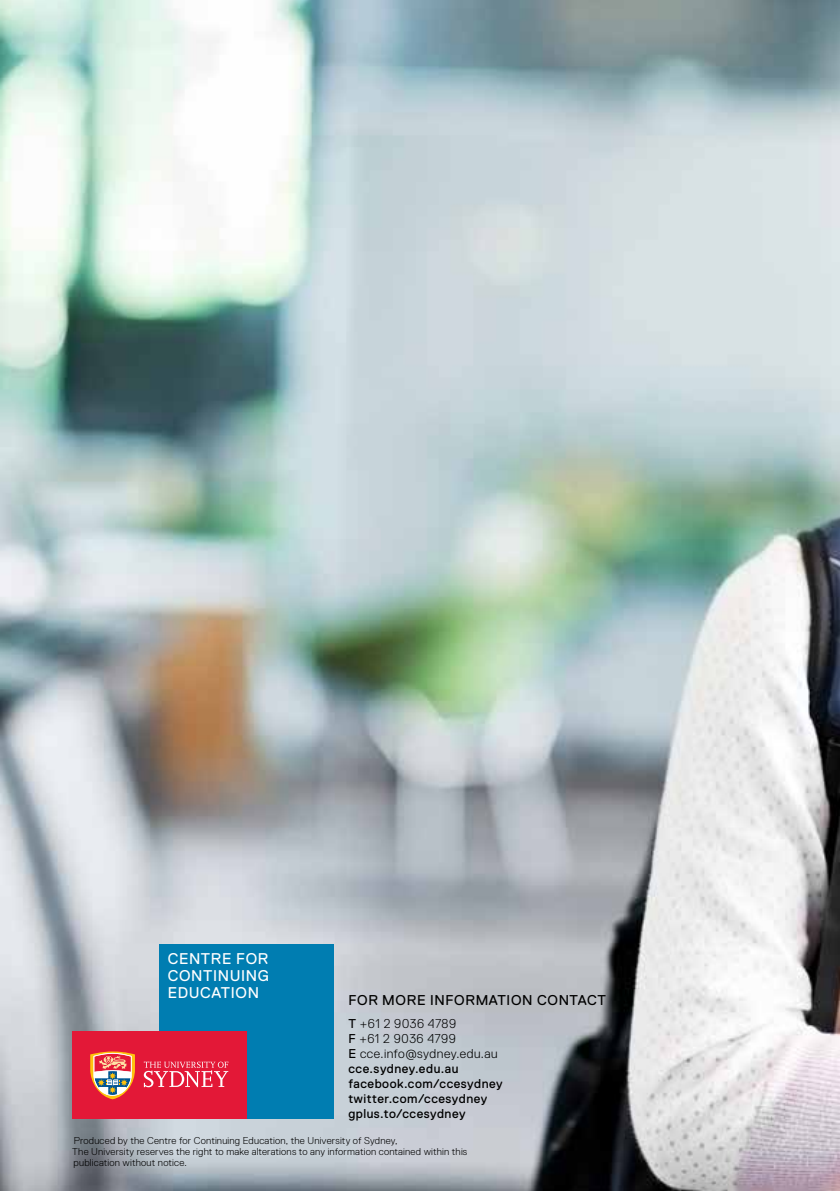
<style>
.page{position:relative;width:840px;height:1191px;background:#fff}
.page>*{position:absolute;margin:0;border:0;box-sizing:border-box;transform-origin:0 0}
.t1{font:15.6px "Replica Std";letter-spacing:.04em;color:#fff}
.t2{font:14.2px "Replica Std";letter-spacing:.05em;color:#000}
.t3{font:12.8px/15px "Replica Std";letter-spacing:.04em;color:#000}
.t4{font:300 10px/11.4px "Replica Std";letter-spacing:.015em;color:#000}
.s1{font-weight:300}
</style>
<div class="page">
<img style="left:0;top:0;width:839px;height:1191px">
<div style="left:159px;top:944px;width:174px;height:175px;background:#007db1"></div>
<div style="left:72px;top:1031px;width:174px;height:88px;background:#e31837"></div>
<svg style="left:144px;top:1061px;width:84px;height:26px"></svg>
<svg style="left:90px;top:1051px;width:45px;height:48px"></svg>
<h1 class="t1" style="left:168px;top:950px;width:23px">CENTRE</h1>
<h1 class="t1" style="left:236px;top:950px;width:22px">FOR</h1>
<h1 class="t1" style="left:168px;top:967px;width:22px">CONTINUIN</h1>
<h1 class="t1" style="left:258px;top:967px;width:13px">G</h1>
<h1 class="t1" style="left:168px;top:984px;width:11px">EDU</h1>
<h1 class="t1" style="left:200px;top:984px;width:31px">CATION</h1>
<h2 class="t2" style="left:348px;top:992px;width:259px">for more information contact</h2>
<p class="t3" style="left:348px;top:1016px;width:156px">T <span class="s1">+61 2 9036 4789<br></span>F <span class="s1">+61 2 9036 4799<br></span>E <span class="s1">cce.info@sydney.edu.au </span>cce.sydney.edu.au facebook.com/ccesydney twitter.com/ccesydney gplus.to/ccesydney</p>
<p class="t4" style="left:72px;top:1134px;width:396px">Produced by the Centre for Continuing Education, the University of Sydney,<br>The University reserves the right to make alterations to any information contained within this publication without notice.</p>
</div>
